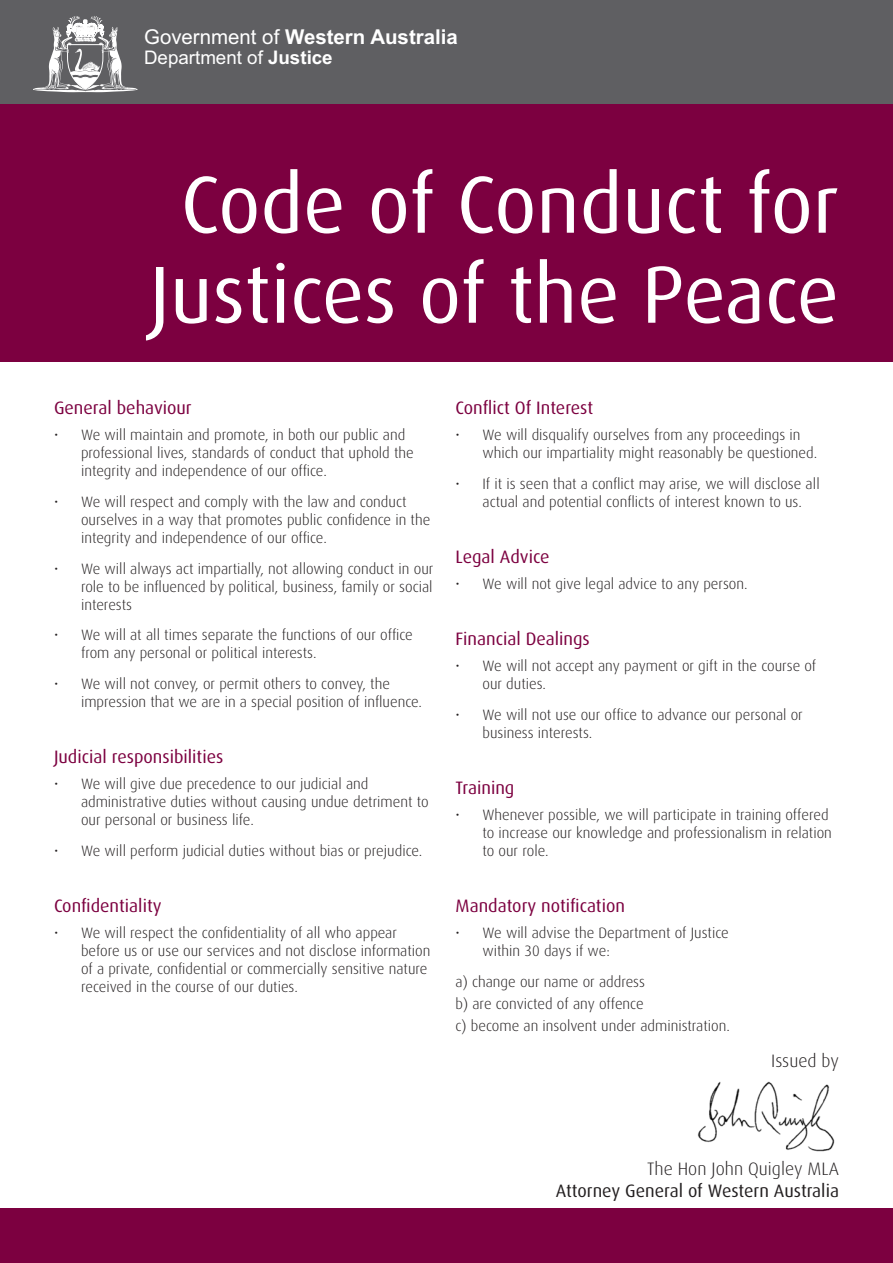
<style>
.page{position:relative;width:893px;height:1263px;background:#fff}
.page>*{position:absolute;margin:0;border:0;box-sizing:border-box;transform-origin:0 0}
.t1{font:81px "Dax";color:#fff}
.t2{font:700 20.4px "Arial";color:#fff}
.t3{font:18.75px "Arial";color:#fff}
.HEADERS{font:18px "Dax";color:#7c0040}
.t4{font:18px "Dax";color:#231f20}
.t5{font:300 18px "Dax";color:#231f20}
.BODY_COPY{font:300 15px/18px "Dax";color:#231f20}
.s1{font-weight:400}
.s2{font-weight:700}
</style>
<div class="page">
<div style="left:0;top:0;width:893px;height:104px;background:#5f5f62"></div>
<div style="left:0;top:104px;width:893px;height:257px;background:#7c0040"></div>
<div style="left:0;top:1209px;width:893px;height:54px;background:#7c0040"></div>
<svg style="left:33px;top:16px;width:105px;height:76px"></svg>
<img style="left:697px;top:1081px;width:138px;height:71px">
<p class="t2" style="left:144px;top:23px;width:315px"><span class="s1">Government of</span> Western Australia</p>
<p class="t3" style="left:144px;top:45px;width:190px">Department of <span class="s2">Justice</span></p>
<p class="t1" style="left:181px;top:160px;width:660px">Code of Conduct for</p>
<p class="t1" style="left:150px;top:250px;width:691px">Justices of the Peace</p>
<p class="HEADERS" style="left:54px;top:397px;width:139px">General behaviour</p>
<p class="BODY_COPY" style="left:81px;top:426px;width:334px;text-indent:-27px">• We will maintain and promote, in both our public and professional lives, standards of conduct that uphold the integrity and independence of our office.</p>
<p class="BODY_COPY" style="left:81px;top:493px;width:351px;text-indent:-27px">• We will respect and comply with the law and conduct ourselves in a way that promotes public confidence in the integrity and independence of our office.</p>
<p class="BODY_COPY" style="left:81px;top:560px;width:354px;text-align:justify;text-indent:-27px">• We will always act impartially, not allowing conduct in our role to be influenced by political, business, family or social interests</p>
<p class="BODY_COPY" style="left:81px;top:626px;width:333px;text-indent:-27px">• We will at all times separate the functions of our office from any personal or political interests.</p>
<p class="BODY_COPY" style="left:81px;top:675px;width:343px;text-indent:-27px">• We will not convey, or permit others to convey, the impression that we are in a special position of influence.</p>
<p class="HEADERS" style="left:54px;top:747px;width:171px">Judicial responsibilities</p>
<p class="BODY_COPY" style="left:81px;top:775px;width:349px;text-indent:-27px">• We will give due precedence to our judicial and administrative duties without causing undue detriment to our personal or business life.</p>
<p class="BODY_COPY" style="left:54px;top:842px;width:370px">• We will perform judicial duties without bias or prejudice.</p>
<p class="HEADERS" style="left:54px;top:895px;width:109px">Confidentiality</p>
<p class="BODY_COPY" style="left:81px;top:924px;width:351px;text-indent:-27px">• We will respect the confidentiality of all who appear before us or use our services and not disclose information of a private, confidential or commercially sensitive nature received in the course of our duties.</p>
<p class="HEADERS" style="left:455px;top:397px;width:139px">Conflict Of Interest</p>
<p class="BODY_COPY" style="left:482px;top:426px;width:336px;text-indent:-27px">• We will disqualify ourselves from any proceedings in which our impartiality might reasonably be questioned.</p>
<p class="BODY_COPY" style="left:482px;top:475px;width:339px;text-indent:-27px">• If it is seen that a conflict may arise, we will disclose all actual and potential conflicts of interest known to us.</p>
<p class="HEADERS" style="left:455px;top:546px;width:95px">Legal Advice</p>
<p class="BODY_COPY" style="left:455px;top:575px;width:294px">• We will not give legal advice to any person.</p>
<p class="HEADERS" style="left:455px;top:628px;width:136px">Financial Dealings</p>
<p class="BODY_COPY" style="left:482px;top:657px;width:335px;text-indent:-27px">• We will not accept any payment or gift in the course of our duties.</p>
<p class="BODY_COPY" style="left:482px;top:706px;width:322px;text-indent:-27px">• We will not use our office to advance our personal or business interests.</p>
<p class="HEADERS" style="left:455px;top:777px;width:60px">Training</p>
<p class="BODY_COPY" style="left:482px;top:806px;width:351px;text-indent:-27px">• Whenever possible, we will participate in training offered to increase our knowledge and professionalism in relation to our role.</p>
<p class="HEADERS" style="left:455px;top:895px;width:171px">Mandatory notification</p>
<p class="BODY_COPY" style="left:482px;top:924px;width:248px;text-indent:-27px">• We will advise the Department of Justice within 30 days if we:</p>
<p class="BODY_COPY" style="left:455px;top:973px;width:191px">a) change our name or address</p>
<p class="BODY_COPY" style="left:455px;top:995px;width:190px">b) are convicted of any offence</p>
<p class="BODY_COPY" style="left:455px;top:1017px;width:276px">c) become an insolvent under administration.</p>
<p class="t5" style="left:771px;top:1051px;width:69px">Issued by</p>
<p class="t5" style="left:647px;top:1159px;width:193px">The Hon John Quigley MLA</p>
<p class="t4" style="left:556px;top:1180px;width:285px">Attorney General of Western Australia</p>
</div>
